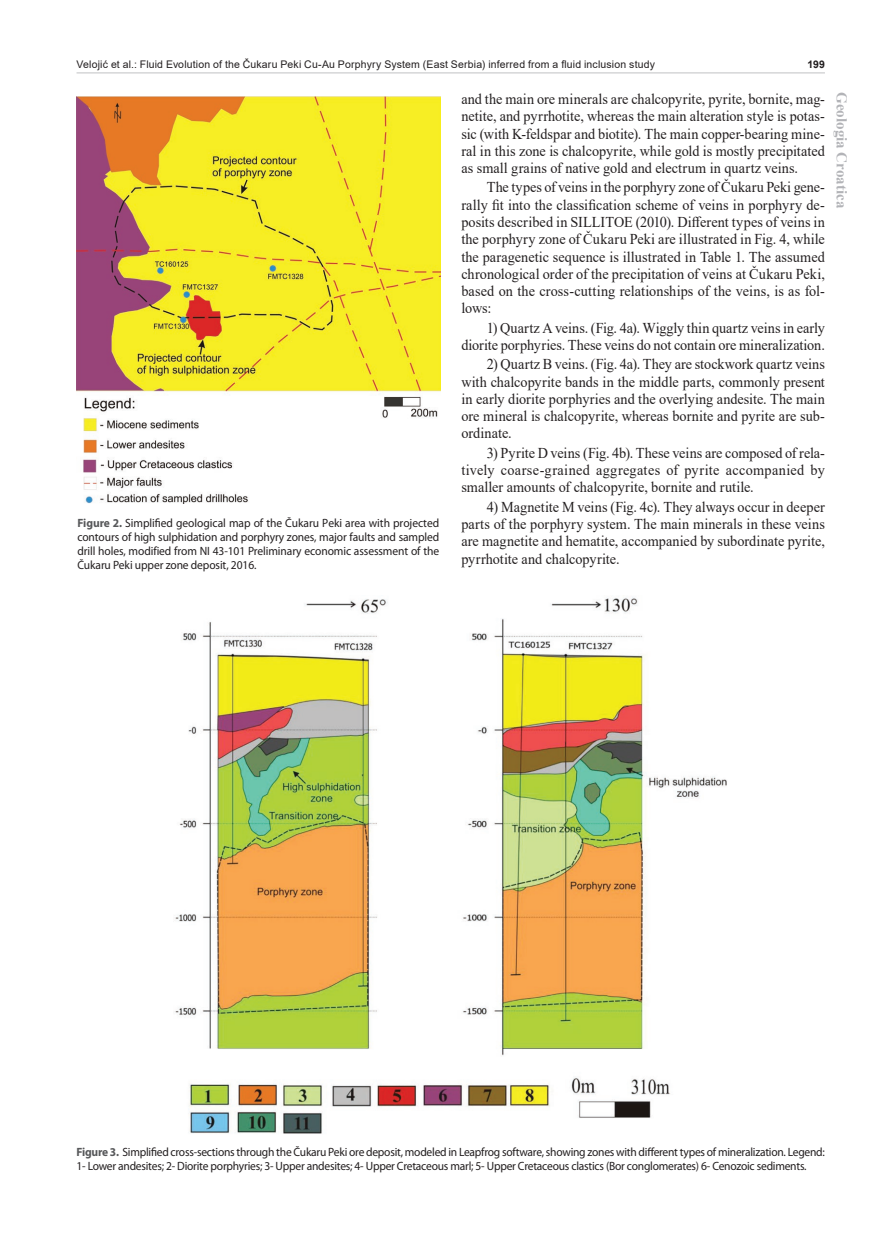
<style>
.page{position:relative;width:893px;height:1234px;background:#fff}
.page>*{position:absolute;margin:0;border:0;box-sizing:border-box;transform-origin:0 0}
.t1{font:15px/17.2px "Times New Roman";letter-spacing:.005em;color:#231f20;text-align:justify;scale:.95 1}
.t2{font:700 15px "Times New Roman";color:#b2b3b7}
.t3{font:12px/14.1px "Myriad Pro";letter-spacing:-.02em;color:#231f20;text-align:justify;scale:.96 1}
.t4{font:10.5px "Arial";letter-spacing:.015em;color:#231f20}
.t5{font:700 10.5px "Arial";color:#231f20}
.s1{font-weight:700;color:#57585a}
</style>
<div class="page">
<hr style="left:77px;top:72px;width:748px;height:1px;background:#c7c8ca">
<img style="left:77px;top:96px;width:363px;height:408px">
<img style="left:174px;top:597px;width:553px;height:537px">
<p class="t4" style="left:77px;top:57px;width:580px">Velojić et al.: Fluid Evolution of the Čukaru Peki Cu-Au Porphyry System (East Serbia) inferred from a fluid inclusion study</p>
<p class="t5" style="left:807px;top:57px;width:19px">199</p>
<p class="t1" style="left:461px;top:90px;width:384px">and the main ore minerals are chalcopyrite, pyrite, bornite, mag&shy;netite, and pyrrhotite, whereas the main alteration style is potas&shy;sic (with K-feldspar and biotite). The main copper-bearing mine&shy;ral in this zone is chalcopyrite, while gold is mostly precipitated as small grains of native gold and electrum in quartz veins.</p>
<p class="t1" style="left:461px;top:178px;width:384px;text-indent:26px">The types of veins in the porphyry zone of Čukaru Peki gene&shy;rally fit into the classification scheme of veins in porphyry de&shy;posits described in SILLITOE (2010). Different types of veins in the porphyry zone of Čukaru Peki are illustrated in Fig. 4, while the paragenetic sequence is illustrated in Table 1. The assumed chronological order of the precipitation of veins at Čukaru Peki, based on the cross-cutting relationships of the veins, is as fol&shy;lows:</p>
<p class="t1" style="left:461px;top:318px;width:384px;text-align:right">1) Quartz A veins. (Fig. 4a). Wiggly thin quartz veins in early diorite porphyries. These veins do not contain ore mineralization.</p>
<p class="t1" style="left:461px;top:355px;width:384px;text-indent:26px">2) Quartz B veins. (Fig. 4a). They are stockwork quartz veins with chalcopyrite bands in the middle parts, commonly present in early diorite porphyries and the overlying andesite. The main ore mineral is chalcopyrite, whereas bornite and pyrite are sub&shy;ordinate.</p>
<p class="t1" style="left:461px;top:443px;width:384px;text-indent:26px">3) Pyrite D veins (Fig. 4b). These veins are composed of rela&shy;tively coarse-grained aggregates of pyrite accompanied by smaller amounts of chalcopyrite, bornite and rutile.</p>
<p class="t1" style="left:461px;top:497px;width:384px;text-indent:26px">4) Magnetite M veins (Fig. 4c). They always occur in deeper parts of the porphyry system. The main minerals in these veins are magnetite and hematite, accompanied by subordinate pyrite, pyrrhotite and chalcopyrite.</p>
<p class="t3" style="left:77px;top:516px;width:378px"><span class="s1">Figure 2.</span> Simplified geological map of the Čukaru Peki area with projected contours of high sulphidation and porphyry zones, major faults and sampled drill holes, modified from NI 43-101 Preliminary economic assessment of the Čukaru Peki upper zone deposit, 2016.</p>
<p class="t2" style="left:853px;top:92px;width:118px;rotate:90deg">Geologia Croatica</p>
<p class="t3" style="left:77px;top:1144px;width:781px"><span class="s1">Figure 3.</span> Simplified cross-sections through the Čukaru Peki ore deposit, modeled in Leapfrog software, showing zones with different types of mineralization. Legend:<br>1- Lower andesites; 2- Diorite porphyries; 3- Upper andesites; 4- Upper Cretaceous marl; 5- Upper Cretaceous clastics (Bor conglomerates) 6- Cenozoic sediments.</p>
</div>
